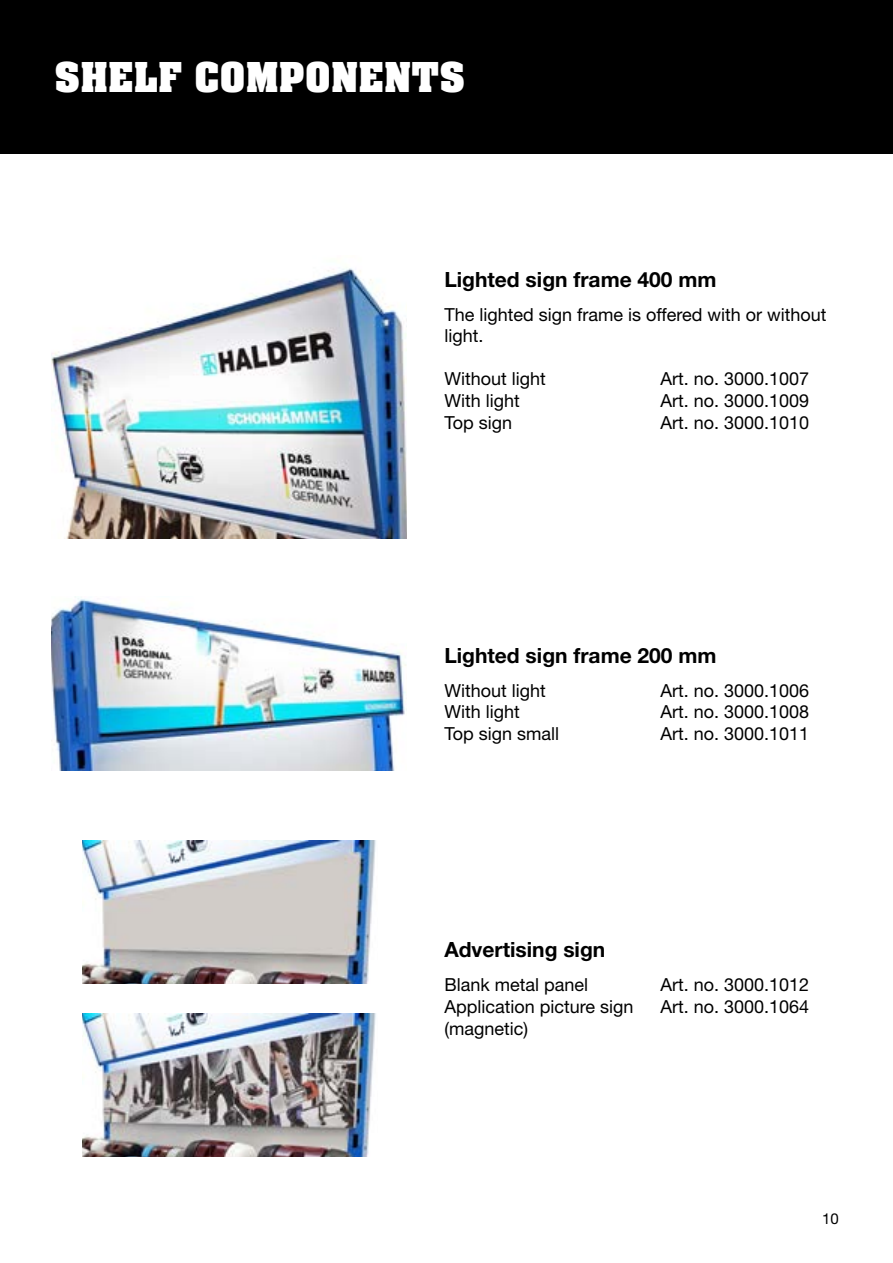
<style>
.page{position:relative;width:893px;height:1263px;background:#fff}
.page>*{position:absolute;margin:0;border:0;box-sizing:border-box;transform-origin:0 0}
.t1{font:700 45px "Aachen Pro";color:#fff}
.t2{font:700 21px "Helvetica Neue LT Std";color:#000}
.t3{font:18px/21.6px "Helvetica Neue LT Std";color:#000}
.t4{font:15px "Helvetica Neue LT Std";color:#000}
</style>
<div class="page">
<img style="left:51px;top:598px;width:355px;height:172px">
<img style="left:51px;top:268px;width:355px;height:270px">
<img style="left:82px;top:1013px;width:294px;height:143px">
<img style="left:82px;top:840px;width:294px;height:143px">
<div style="left:0;top:0;width:893px;height:153px;background:#000"></div>
<h1 class="t1" style="left:54px;top:53px;width:413px">SHELF COMPONENTS</h1>
<p class="t2" style="left:444px;top:266px;width:274px">Lighted sign frame 400 mm</p>
<p class="t3" style="left:444px;top:303px;width:384px">The lighted sign frame is offered with or without light.</p>
<p class="t3" style="left:444px;top:368px;width:103px">Without light</p>
<p class="t3" style="left:660px;top:368px;width:150px">Art. no. 3000.1007</p>
<p class="t3" style="left:444px;top:389px;width:77px">With light</p>
<p class="t3" style="left:660px;top:389px;width:150px">Art. no. 3000.1009</p>
<p class="t3" style="left:444px;top:411px;width:69px">Top sign</p>
<p class="t3" style="left:660px;top:411px;width:150px">Art. no. 3000.1010</p>
<p class="t2" style="left:444px;top:642px;width:274px">Lighted sign frame 200 mm</p>
<p class="t3" style="left:444px;top:679px;width:103px">Without light</p>
<p class="t3" style="left:660px;top:679px;width:150px">Art. no. 3000.1006</p>
<p class="t3" style="left:444px;top:701px;width:77px">With light</p>
<p class="t3" style="left:660px;top:701px;width:150px">Art. no. 3000.1008</p>
<p class="t3" style="left:444px;top:722px;width:116px">Top sign small</p>
<p class="t3" style="left:660px;top:722px;width:150px">Art. no. 3000.1011</p>
<p class="t2" style="left:444px;top:937px;width:162px">Advertising sign</p>
<p class="t3" style="left:444px;top:974px;width:145px">Blank metal panel</p>
<p class="t3" style="left:660px;top:974px;width:150px">Art. no. 3000.1012</p>
<p class="t3" style="left:444px;top:995px;width:191px">Application picture sign</p>
<p class="t3" style="left:660px;top:995px;width:150px">Art. no. 3000.1064</p>
<p class="t3" style="left:444px;top:1017px;width:85px">(magnetic)</p>
<p class="t4" style="left:822px;top:1209px;width:18px">10</p>
</div>
